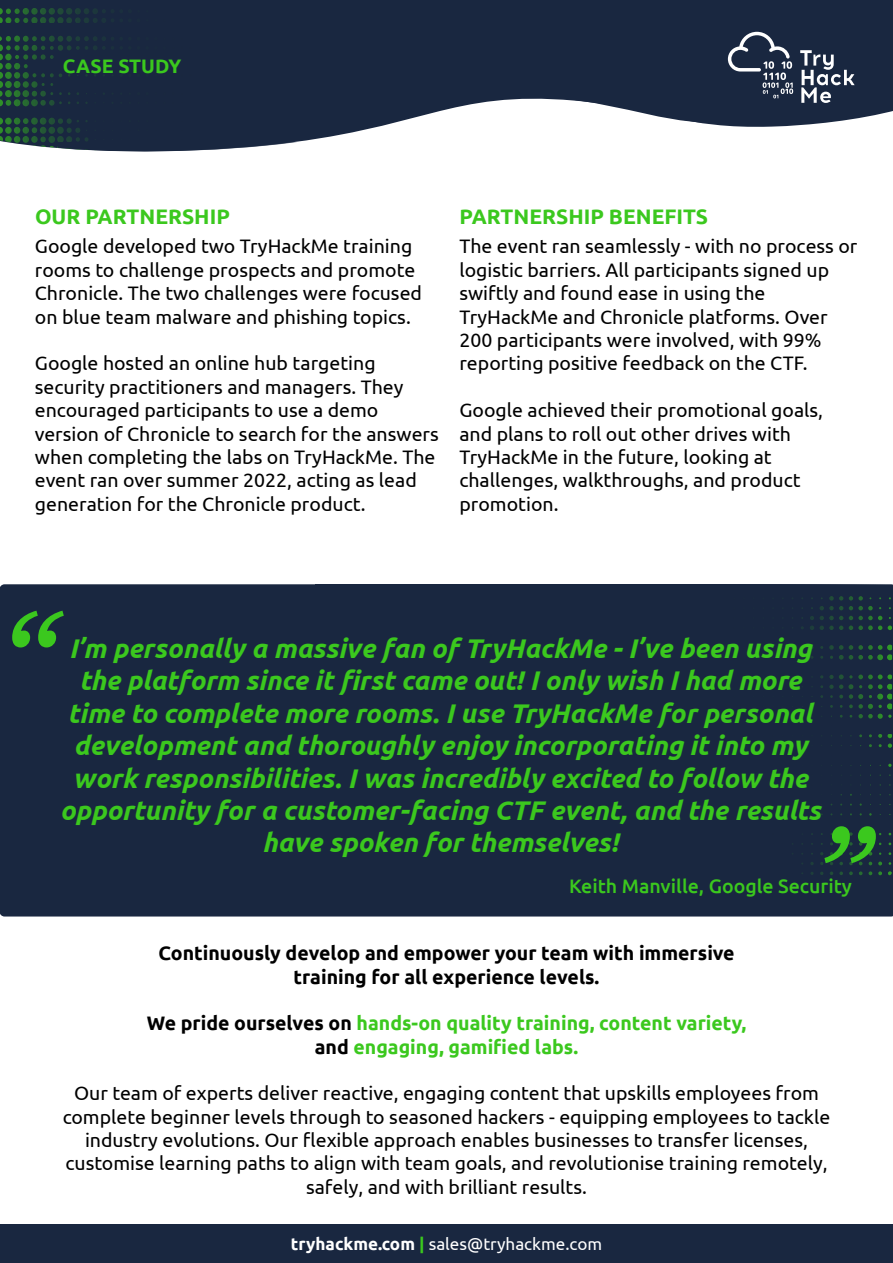
<style>
.page{position:relative;width:893px;height:1263px;background:#fff}
.page>*{position:absolute;margin:0;border:0;box-sizing:border-box;transform-origin:0 0}
.t1{font:italic 112.95px "Source Code Variable";color:#3bc81e}
.t2{font:italic 700 27px/32.4px "Ubuntu";color:#3bc81e;text-align:center}
.t3{font:700 21px "Ubuntu";color:#3bc81e}
.t4{font:19.5px/23.4px "Ubuntu";color:#000}
.t5{font:700 19.5px/23.4px "Ubuntu";color:#3bc81e;text-align:center}
.t6{font:700 19.5px/23.4px "Ubuntu";color:#000;text-align:center}
.t7{font:500 19.5px "Ubuntu";color:#3bc81e}
.t8{font:17.1px "Ubuntu";color:#fff}
.s1{color:#000}
.s2{font-weight:700}
.s3{font-weight:700;color:#3bc81e}
</style>
<div class="page">
<div style="left:0;top:1224px;width:893px;height:39px;background:#192740"></div>
<div style="left:0;top:584px;width:893px;height:332px;background:#192740"></div>
<div style="left:875px;top:0;width:18px;height:115px;background:#192740"></div>
<svg style="left:115px;top:151px;width:58px;height:1px"></svg>
<div style="left:651px;top:634px;width:242px;height:6px;background:#192740"></div>
<div style="left:316px;top:585px;width:576px;height:305px;background:#192740"></div>
<svg style="left:0;top:0;width:875px;height:151px"></svg>
<div style="left:56px;top:55px;width:158px;height:15px;background:#192740"></div>
<svg style="left:831px;top:55px;width:24px;height:30px"></svg>
<svg style="left:800px;top:50px;width:31px;height:53px"></svg>
<svg style="left:766px;top:61px;width:27px;height:37px"></svg>
<svg style="left:728px;top:32px;width:62px;height:62px;background:#424d62"></svg>
<p class="t5" style="left:63px;top:55px;width:120px">CASE STUDY</p>
<p class="t3" style="left:35px;top:204px;width:196px">OUR PARTNERSHIP</p>
<p class="t3" style="left:460px;top:204px;width:250px">PARTNERSHIP BENEFITS</p>
<p class="t4" style="left:35px;top:234px;width:389px">Google developed two TryHackMe training rooms to challenge prospects and promote Chronicle. The two challenges were focused on blue team malware and phishing topics.</p>
<p class="t4" style="left:35px;top:351px;width:405px">Google hosted an online hub targeting security practitioners and managers. They encouraged participants to use a demo version of Chronicle to search for the answers when completing the labs on TryHackMe. The event ran over summer 2022, acting as lead generation for the Chronicle product.</p>
<p class="t4" style="left:459px;top:234px;width:400px">The event ran seamlessly - with no process or logistic barriers. All participants signed up swiftly and found ease in using the TryHackMe and Chronicle platforms. Over 200 participants were involved, with 99% reporting positive feedback on the CTF.</p>
<p class="t4" style="left:459px;top:398px;width:365px">Google achieved their promotional goals, and plans to roll out other drives with TryHackMe in the future, looking at challenges, walkthroughs, and product promotion.</p>
<h1 class="t1" style="left:-4px;top:570px;width:69px">“</h1>
<p class="t2" style="left:60px;top:632px;width:763px">I’m personally a massive fan of TryHackMe - I’ve been using the platform since it first came out! I only wish I had more time to complete more rooms. I use TryHackMe for personal development and thoroughly enjoy incorporating it into my work responsibilities. I was incredibly excited to follow the opportunity for a customer-facing CTF event, and the results have spoken for themselves!</p>
<h1 class="t1" style="left:812px;top:785px;width:69px">”</h1>
<p class="t7" style="left:569px;top:874px;width:285px">Keith Manville, Google Security</p>
<p class="t6" style="left:158px;top:941px;width:577px">Continuously develop and empower your team with immersive training for all experience levels.</p>
<p class="t5" style="left:147px;top:1011px;width:601px"><span class="s1">We pride ourselves on</span> hands-on quality training, content variety, <span class="s1">and</span> engaging, gamified labs.</p>
<p class="t4" style="left:63px;top:1081px;width:769px;text-align:center">Our team of experts deliver reactive, engaging content that upskills employees from complete beginner levels through to seasoned hackers - equipping employees to tackle industry evolutions. Our flexible approach enables businesses to transfer licenses, customise learning paths to align with team goals, and revolutionise training remotely, safely, and with brilliant results.</p>
<p class="t8" style="left:291px;top:1234px;width:313px"><span class="s2">tryhackme.com</span> <span class="s3">|</span> sales@tryhackme.com</p>
</div>
